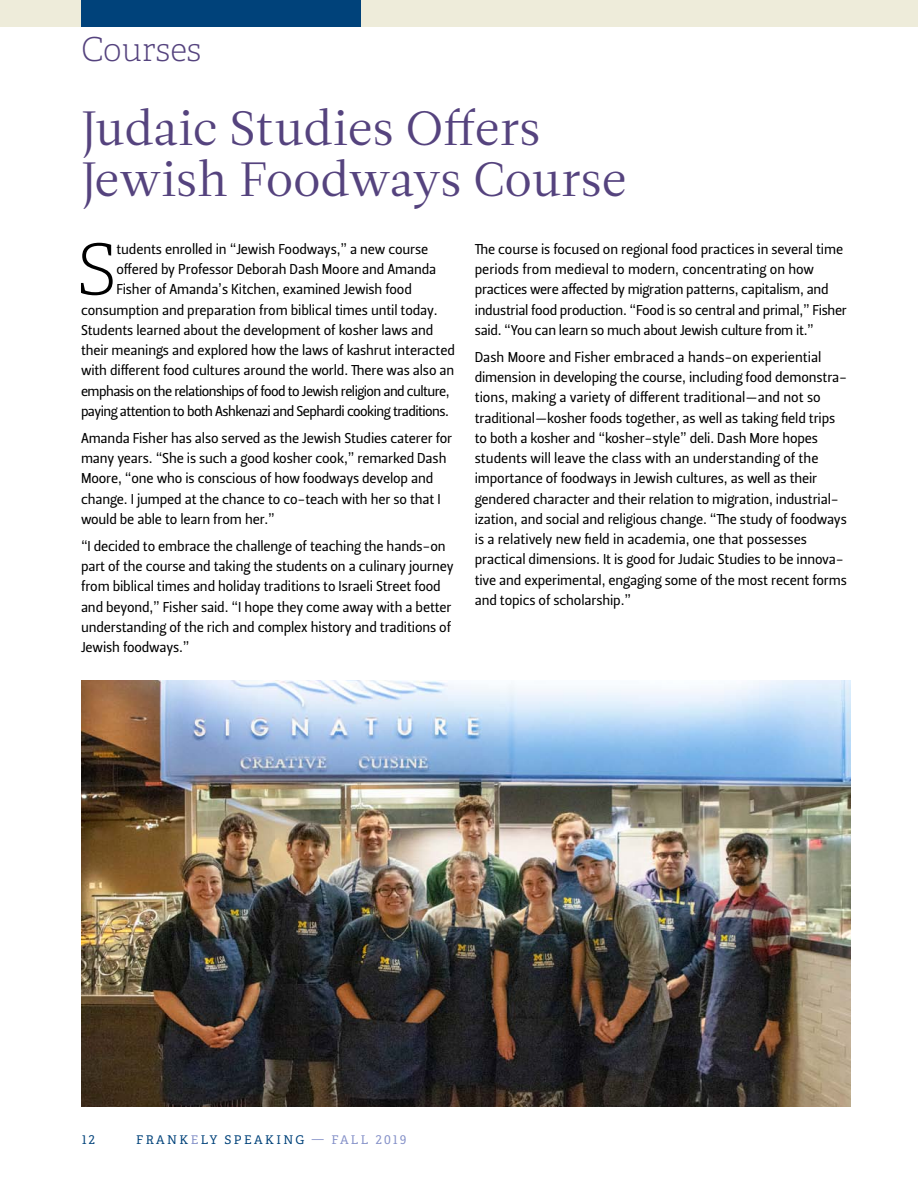
<style>
.page{position:relative;width:918px;height:1188px;background:#fff}
.page>*{position:absolute;margin:0;border:0;box-sizing:border-box;transform-origin:0 0}
.t1{font:100 70.2px "Adelle";color:#000}
.t2{font:48px/51.3px "Leitura Roman 1";letter-spacing:.01em;color:#55437e}
.t3{font:100 33px "Adelle";color:#55437e}
.t4{font:14.25px/20.2px "Leitura Sans Grot 2";letter-spacing:-.01em;color:#000}
.t5{font:14.25px "Leitura Sans Grot 2";letter-spacing:-.04em;color:#000}
.t6{font:12px "Adelle";letter-spacing:.2em;color:#00427a}
.s1{color:#8490c8}
</style>
<div class="page">
<div style="left:0;top:0;width:918px;height:27px;background:#eeecda"></div>
<div style="left:81px;top:0;width:280px;height:27px;background:#00427a"></div>
<img style="left:81px;top:680px;width:769px;height:427px">
<h3 class="t3" style="left:81px;top:30px;width:122px">Courses</h3>
<h2 class="t2" style="left:81px;top:103px;width:547px">Judaic Studies Offers<br>Jewish Foodways Course</h2>
<h1 class="t1" style="left:77px;top:227px;width:42px">S</h1>
<p class="t4" style="left:117px;top:239px;width:313px">tudents enrolled in “Jewish Foodways,” a new course</p>
<p class="t4" style="left:117px;top:259px;width:321px">offered by Professor Deborah Dash Moore and Amanda</p>
<p class="t4" style="left:117px;top:280px;width:297px">Fisher of Amanda’s Kitchen, examined Jewish food</p>
<p class="t4" style="left:81px;top:300px;width:358px">consumption and preparation from biblical times until today.</p>
<p class="t4" style="left:81px;top:320px;width:354px">Students learned about the development of kosher laws and</p>
<p class="t4" style="left:81px;top:340px;width:375px">their meanings and explored how the laws of kashrut interacted</p>
<p class="t4" style="left:81px;top:361px;width:375px">with different food cultures around the world. There was also an</p>
<p class="t5" style="left:81px;top:382px;width:370px">emphasis on the relationships of food to Jewish religion and culture,</p>
<p class="t5" style="left:81px;top:403px;width:369px">paying attention to both Ashkenazi and Sephardi cooking traditions.</p>
<p class="t4" style="left:81px;top:428px;width:373px">Amanda Fisher has also served as the Jewish Studies caterer for many years. “She is such a good kosher cook,” remarked Dash Moore, “one who is conscious of how foodways develop and change. I jumped at the chance to co-teach with her so that I would be able to learn from her.”</p>
<p class="t4" style="left:81px;top:536px;width:374px">“I decided to embrace the challenge of teaching the hands-on part of the course and taking the students on a culinary journey from biblical times and holiday traditions to Israeli Street food and beyond,” Fisher said. “I hope they come away with a better understanding of the rich and complex history and traditions of Jewish foodways.”</p>
<p class="t4" style="left:475px;top:239px;width:374px">The course is focused on regional food practices in several time periods from medieval to modern, concentrating on how practices were affected by migration patterns, capitalism, and industrial food production. “Food is so central and primal,” Fisher said. “You can learn so much about Jewish culture from it.”</p>
<p class="t4" style="left:475px;top:347px;width:374px">Dash Moore and Fisher embraced a hands-on experiential dimension in developing the course, including food demonstra&shy;tions, making a variety of different traditional—and not so traditional—kosher foods together, as well as taking field trips to both a kosher and “kosher-style” deli. Dash More hopes students will leave the class with an understanding of the importance of foodways in Jewish cultures, as well as their gendered character and their relation to migration, industrial&shy;ization, and social and religious change. “The study of foodways is a relatively new field in academia, one that possesses practical dimensions. It is good for Judaic Studies to be innova&shy;tive and experimental, engaging some of the most recent forms and topics of scholarship.”</p>
<p class="t6" style="left:82px;top:1132px;width:14px">12</p>
<p class="t6" style="left:136px;top:1132px;width:272px">FRANK<span class="s1">E</span>LY SPEAKING <span class="s1">— FALL 2019</span></p>
</div>
